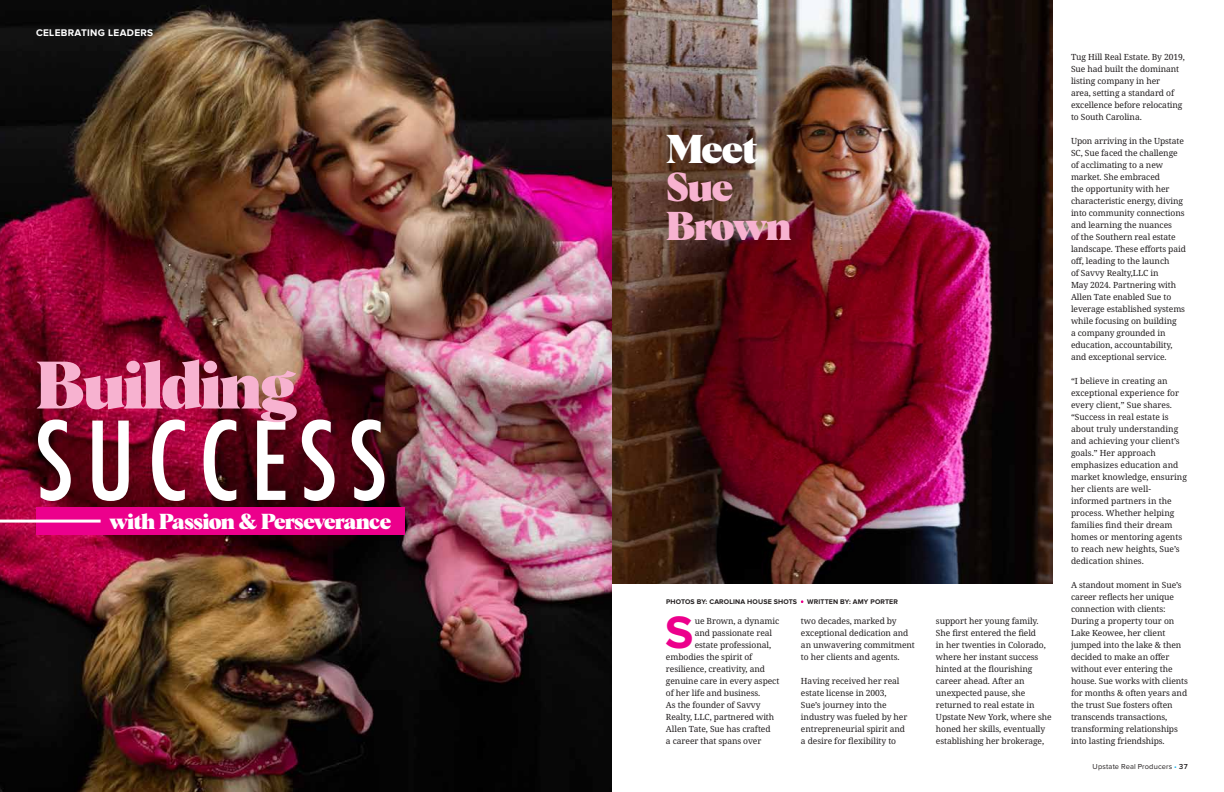
<style>
.page{position:relative;width:1224px;height:792px;background:#fff}
.page>*{position:absolute;margin:0;border:0;box-sizing:border-box;transform-origin:0 0}
.t1{font:condensed 105.3px "Futura Std";letter-spacing:.12em;color:#fff}
.t2{font:900 65.5px "Albra";letter-spacing:-.02em;color:#f7b2d0}
.t3{font:700 47.1px "Proxima Nova";color:#ec008c}
.t4{font:900 39.3px/38.5px "Albra";letter-spacing:-.03em;color:#f7b2d0}
.t5{font:900 39.3px "Albra";color:#fff}
.t6{font:900 21.3px "Albra";letter-spacing:-.025em;color:#fff}
.t7{font:700 10px "Proxima Nova";letter-spacing:.03em;color:#fff}
.t8{font:8.5px/12px "Avrile Serif";letter-spacing:-.01em;color:#231f20}
.t9{font:7.5px "Proxima Nova";letter-spacing:.02em;color:#231f20}
.t10{font:700 7px "Proxima Nova";letter-spacing:.02em;color:#231f20}
.s1{font-family:"Archer Pro";font-weight:500;color:#ec008c}
.s2{color:#00aeef}
.s3{font-weight:600}
</style>
<div class="page">
<img style="left:612px;top:0;width:441px;height:583px">
<img style="left:0;top:0;width:612px;height:792px">
<div style="left:36px;top:507px;width:369px;height:28px;background:#ec008c"></div>
<hr style="left:0;top:520px;width:101px;height:3px;background:#fff">
<p class="t7" style="left:36px;top:28px;width:119px">CELEBRATING LEADERS</p>
<h2 class="t2" style="left:36px;top:338px;width:263px">Building</h2>
<h1 class="t1" style="left:36px;top:398px;width:353px">SUCCESS</h1>
<h3 class="t6" style="left:109px;top:506px;width:283px">with Passion &amp; Perseverance</h3>
<h3 class="t5" style="left:666px;top:120px;width:93px">Meet</h3>
<h3 class="t4" style="left:666px;top:167px;width:127px">Sue<br>Brown</h3>
<p class="t10" style="left:666px;top:598px;width:234px">PHOTOS BY: CAROLINA HOUSE SHOTS <span class="s1">•</span> WRITTEN BY: AMY PORTER</p>
<h3 class="t3" style="left:665px;top:611px;width:30px">S</h3>
<p class="t8" style="left:695px;top:615px;width:86px">ue Brown, a dynamic</p>
<p class="t8" style="left:695px;top:627px;width:79px">and passionate real</p>
<p class="t8" style="left:695px;top:639px;width:78px">estate professional,</p>
<p class="t8" style="left:666px;top:651px;width:88px">embodies the spirit of</p>
<p class="t8" style="left:666px;top:663px;width:101px">resilience, creativity, and</p>
<p class="t8" style="left:666px;top:675px;width:115px">genuine care in every aspect</p>
<p class="t8" style="left:666px;top:687px;width:96px">of her life and business.</p>
<p class="t8" style="left:666px;top:699px;width:96px">As the founder of Savvy</p>
<p class="t8" style="left:666px;top:711px;width:110px">Realty, LLC, partnered with</p>
<p class="t8" style="left:666px;top:723px;width:106px">Allen Tate, Sue has crafted</p>
<p class="t8" style="left:666px;top:735px;width:97px">a career that spans over</p>
<p class="t8" style="left:801px;top:615px;width:115px">two decades, marked by exceptional dedication and an unwavering commitment to her clients and agents.</p>
<p class="t8" style="left:801px;top:675px;width:108px">Having received her real estate license in 2003,<br>Sue’s journey into the industry was fueled by her entrepreneurial spirit and a desire for flexibility to</p>
<p class="t8" style="left:936px;top:615px;width:117px">support her young family.<br>She first entered the field<br>in her twenties in Colorado, where her instant success hinted at the flourishing career ahead. After an unexpected pause, she returned to real estate in<br>Upstate New York, where she honed her skills, eventually establishing her brokerage,</p>
<p class="t8" style="left:1071px;top:51px;width:115px">Tug Hill Real Estate. By 2019,<br>Sue had built the dominant listing company in her<br>area, setting a standard of excellence before relocating to South Carolina.</p>
<p class="t8" style="left:1071px;top:135px;width:116px">Upon arriving in the Upstate<br>SC, Sue faced the challenge of acclimating to a new market. She embraced<br>the opportunity with her characteristic energy, diving into community connections and learning the nuances<br>of the Southern real estate landscape. These efforts paid off, leading to the launch<br>of Savvy Realty,LLC in<br>May 2024. Partnering with<br>Allen Tate enabled Sue to leverage established systems while focusing on building<br>a company grounded in education, accountability, and exceptional service.</p>
<p class="t8" style="left:1071px;top:375px;width:117px">“I believe in creating an exceptional experience for every client,” Sue shares. “Success in real estate is about truly understanding and achieving your client’s goals.” Her approach emphasizes education and market knowledge, ensuring her clients are well&shy;informed partners in the process. Whether helping families find their dream homes or mentoring agents to reach new heights, Sue’s dedication shines.</p>
<p class="t8" style="left:1071px;top:579px;width:119px">A standout moment in Sue’s career reflects her unique connection with clients:<br>During a property tour on<br>Lake Keowee, her client jumped into the lake &amp; then decided to make an offer without ever entering the house. Sue works with clients for months &amp; often years and the trust Sue fosters often transcends transactions, transforming relationships into lasting friendships.</p>
<p class="t9" style="left:1093px;top:762px;width:97px">Upstate Real Producers <span class="s2">•</span> <span class="s3">37</span></p>
</div>
